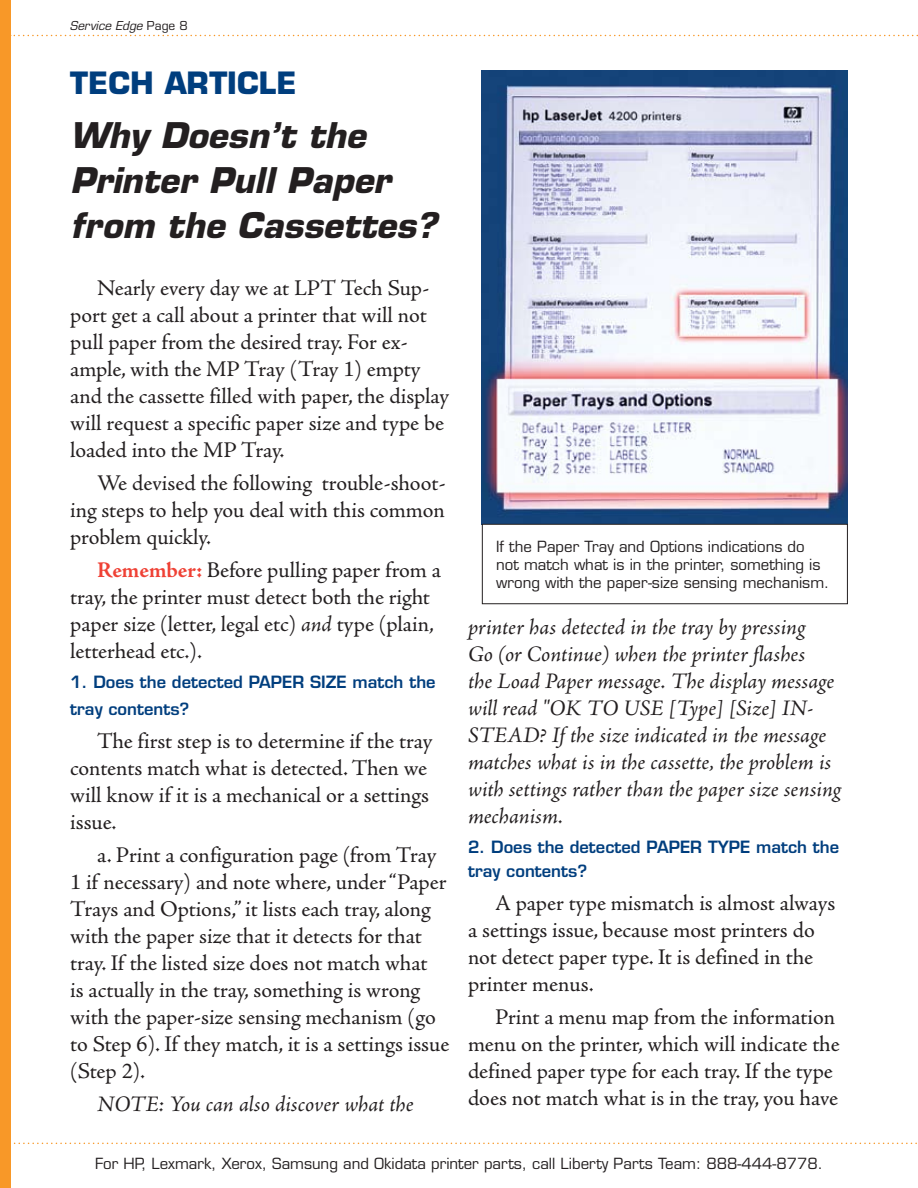
<style>
.page{position:relative;width:918px;height:1188px;background:#fff}
.page>*{position:absolute;margin:0;border:0;box-sizing:border-box;transform-origin:0 0}
.t1{font:italic 700 34.5px/45px "Eurostile";color:#231f20}
.t2{font:700 30px "Eurostile";color:#003e7e}
.t3{font:22.5px/27px "Adobe Jenson Pro";letter-spacing:-.005em;color:#231f20}
.t4{font:italic 22.5px/27px "Adobe Jenson Pro";letter-spacing:-.005em;color:#231f20}
.t5{font:600 16.5px/27px "Eurostile";color:#003e7e}
.t6{font:15px/18px "Eurostile";color:#231f20}
.t7{font:italic 12px "Eurostile";color:#231f20}
.s1{font-style:normal}
.s2{font-weight:700;color:#ef4135}
.s3{font-style:italic}
</style>
<div class="page">
<svg style="left:10px;top:35px;width:908px;height:1px"></svg>
<div style="left:0;top:0;width:10px;height:1188px;background:#f89828"></div>
<svg style="left:10px;top:1143px;width:907px;height:1px"></svg>
<img style="left:482px;top:70px;width:365px;height:454px">
<div style="left:482px;top:524px;width:366px;height:80px;border:1px solid #231f20"></div>
<p class="t7" style="left:70px;top:19px;width:119px">Service Edge <span class="s1">Page 8</span></p>
<h2 class="t2" style="left:70px;top:65px;width:228px">TECH ARTICLE</h2>
<h1 class="t1" style="left:70px;top:113px;width:368px">Why Doesn’t the<br>Printer Pull Paper from the Cassettes?</h1>
<p class="t3" style="left:70px;top:275px;width:381px;text-indent:27px">Nearly every day we at LPT Tech Sup&shy;port get a call about a printer that will not pull paper from the desired tray. For ex&shy;ample, with the MP Tray (Tray 1) empty and the cassette filled with paper, the display will request a specific paper size and type be loaded into the MP Tray.</p>
<p class="t3" style="left:70px;top:470px;width:377px;text-align:justify;text-indent:27px">We devised the following trouble-shoot&shy;ing steps to help you deal with this common problem quickly.</p>
<p class="t3" style="left:70px;top:557px;width:372px;text-indent:27px"><span class="s2">Remember:</span> Before pulling paper from a tray, the printer must detect both the right paper size (letter, legal etc) <span class="s3">and</span> type (plain, letterhead etc.).</p>
<p class="t5" style="left:70px;top:668px;width:367px">1. Does the detected paper size match the tray contents?</p>
<p class="t3" style="left:70px;top:728px;width:364px;text-indent:27px">The first step is to determine if the tray contents match what is detected. Then we will know if it is a mechanical or a settings issue.</p>
<p class="t3" style="left:70px;top:842px;width:381px;text-indent:27px">a. Print a configuration page (from Tray 1 if necessary) and note where, under “Paper Trays and Options,” it lists each tray, along with the paper size that it detects for that tray. If the listed size does not match what<br>is actually in the tray, something is wrong with the paper-size sensing mechanism (go to Step 6). If they match, it is a settings issue (Step 2).</p>
<p class="t4" style="left:97px;top:1092px;width:318px">NOTE: You can also discover what the</p>
<p class="t6" style="left:496px;top:538px;width:335px">If the Paper Tray and Options indications do not match what is in the printer, something is wrong with the paper-size sensing mechanism.</p>
<p class="t4" style="left:468px;top:615px;width:375px">printer has detected in the tray by pressing<br>Go (or Continue) when the printer flashes<br>the Load Paper message. The display message will read "OK TO USE [Type] [Size] IN-STEAD? If the size indicated in the message matches what is in the cassette, the problem is with settings rather than the paper size sensing mechanism.</p>
<p class="t5" style="left:468px;top:835px;width:373px;line-height:24px">2. Does the detected paper TYPE match the tray contents?</p>
<p class="t3" style="left:468px;top:890px;width:369px;text-indent:27px">A paper type mismatch is almost always a settings issue, because most printers do not detect paper type. It is defined in the printer menus.</p>
<p class="t3" style="left:468px;top:1004px;width:373px;text-indent:27px">Print a menu map from the information menu on the printer, which will indicate the defined paper type for each tray. If the type does not match what is in the tray, you have</p>
<p class="t6" style="left:95px;top:1154px;width:729px">For HP, Lexmark, Xerox, Samsung and Okidata printer parts, call Liberty Parts Team: 888-444-8778.</p>
</div>
